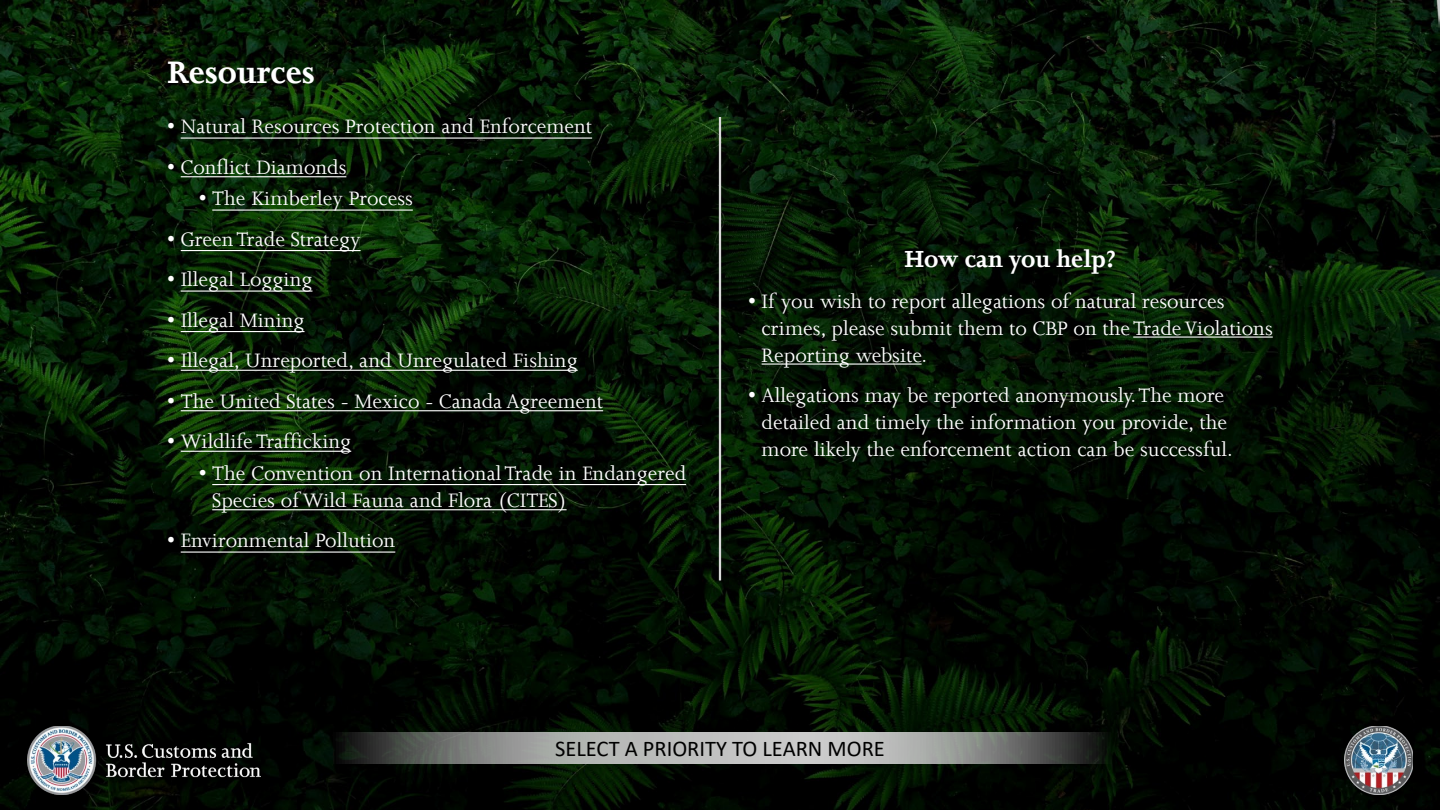
<style>
.page{position:relative;width:1440px;height:810px;background:#fff}
.page>*{position:absolute;margin:0;border:0;box-sizing:border-box;transform-origin:0 0}
.t1{font:700 36px "Joanna";color:#fff}
.t2{font:700 27px "Joanna";color:#fff}
.t3{font:22.5px/27px "Joanna";color:#fff}
.t4{font:22.5px "Calibri";color:#000}
</style>
<div class="page">
<img style="left:0;top:0;width:1440px;height:810px">
<svg style="left:20px;top:720px;width:246px;height:81px;background:#010501"></svg>
<img style="left:27px;top:726px;width:234px;height:69px">
<img style="left:1344px;top:726px;width:69px;height:69px">
<svg style="left:28px;top:716px;width:88px;height:6px"></svg>
<div style="left:152px;top:716px;width:129px;height:6px;background:#000500;border-radius:3px"></div>
<div style="left:294px;top:716px;width:129px;height:6px;background:#000100;border-radius:3px"></div>
<svg style="left:435px;top:716px;width:129px;height:6px"></svg>
<svg style="left:577px;top:716px;width:129px;height:6px"></svg>
<svg style="left:718px;top:716px;width:129px;height:6px"></svg>
<svg style="left:860px;top:716px;width:129px;height:6px"></svg>
<svg style="left:1001px;top:716px;width:129px;height:6px"></svg>
<svg style="left:1143px;top:716px;width:129px;height:6px"></svg>
<div style="left:1284px;top:716px;width:129px;height:6px;background:#000;border-radius:3px"></div>
<hr style="left:1133px;top:336px;width:140px;height:2px;background:#fff">
<hr style="left:762px;top:363px;width:160px;height:2px;background:#fff">
<svg style="left:326px;top:732px;width:788px;height:32px;background:#8c8e8c"></svg>
<hr style="left:719px;top:117px;width:2px;height:463px;background:#d9d9d9">
<hr style="left:181px;top:138px;width:411px;height:1px;background:#fff">
<hr style="left:181px;top:176px;width:165px;height:1px;background:#fff">
<hr style="left:212px;top:209px;width:201px;height:2px;background:#fff">
<hr style="left:181px;top:250px;width:180px;height:1px;background:#fff">
<hr style="left:181px;top:291px;width:131px;height:1px;background:#fff">
<hr style="left:181px;top:331px;width:124px;height:1px;background:#fff">
<hr style="left:181px;top:370px;width:397px;height:1px;background:#fff">
<hr style="left:181px;top:410px;width:422px;height:1px;background:#fff">
<hr style="left:181px;top:451px;width:170px;height:1px;background:#fff">
<hr style="left:212px;top:484px;width:474px;height:1px;background:#fff">
<hr style="left:212px;top:509px;width:355px;height:1px;background:#fff">
<hr style="left:181px;top:552px;width:214px;height:1px;background:#fff">
<h1 class="t1" style="left:167px;top:50px;width:149px">Resources</h1>
<p class="t3" style="left:167px;top:112px;width:426px">• Natural Resources Protection and Enforcement</p>
<p class="t3" style="left:167px;top:153px;width:181px">• Conflict Diamonds</p>
<p class="t3" style="left:199px;top:184px;width:216px">• The Kimberley Process</p>
<p class="t3" style="left:167px;top:225px;width:195px">• Green Trade Strategy</p>
<p class="t3" style="left:167px;top:265px;width:147px">• Illegal Logging</p>
<p class="t3" style="left:167px;top:306px;width:139px">• Illegal Mining</p>
<p class="t3" style="left:167px;top:346px;width:412px">• Illegal, Unreported, and Unregulated Fishing</p>
<p class="t3" style="left:167px;top:387px;width:437px">• The United States - Mexico - Canada Agreement</p>
<p class="t3" style="left:167px;top:427px;width:186px">• Wildlife Trafficking</p>
<p class="t3" style="left:212px;top:459px;width:475px;text-indent:-14px">• The Convention on International Trade in Endangered<br>Species of Wild Fauna and Flora (CITES)</p>
<p class="t3" style="left:167px;top:526px;width:230px">• Environmental Pollution</p>
<p class="t2" style="left:905px;top:243px;width:213px">How can you help?</p>
<p class="t3" style="left:762px;top:287px;width:513px;text-indent:-13px">• If you wish to report allegations of natural resources crimes, please submit them to CBP on the Trade Violations<br>Reporting website.</p>
<p class="t3" style="left:762px;top:381px;width:473px;text-indent:-14px">• Allegations may be reported anonymously. The more detailed and timely the information you provide, the more likely the enforcement action can be successful.</p>
<p class="t4" style="left:555px;top:733px;width:331px">SELECT A PRIORITY TO LEARN MORE</p>
</div>
